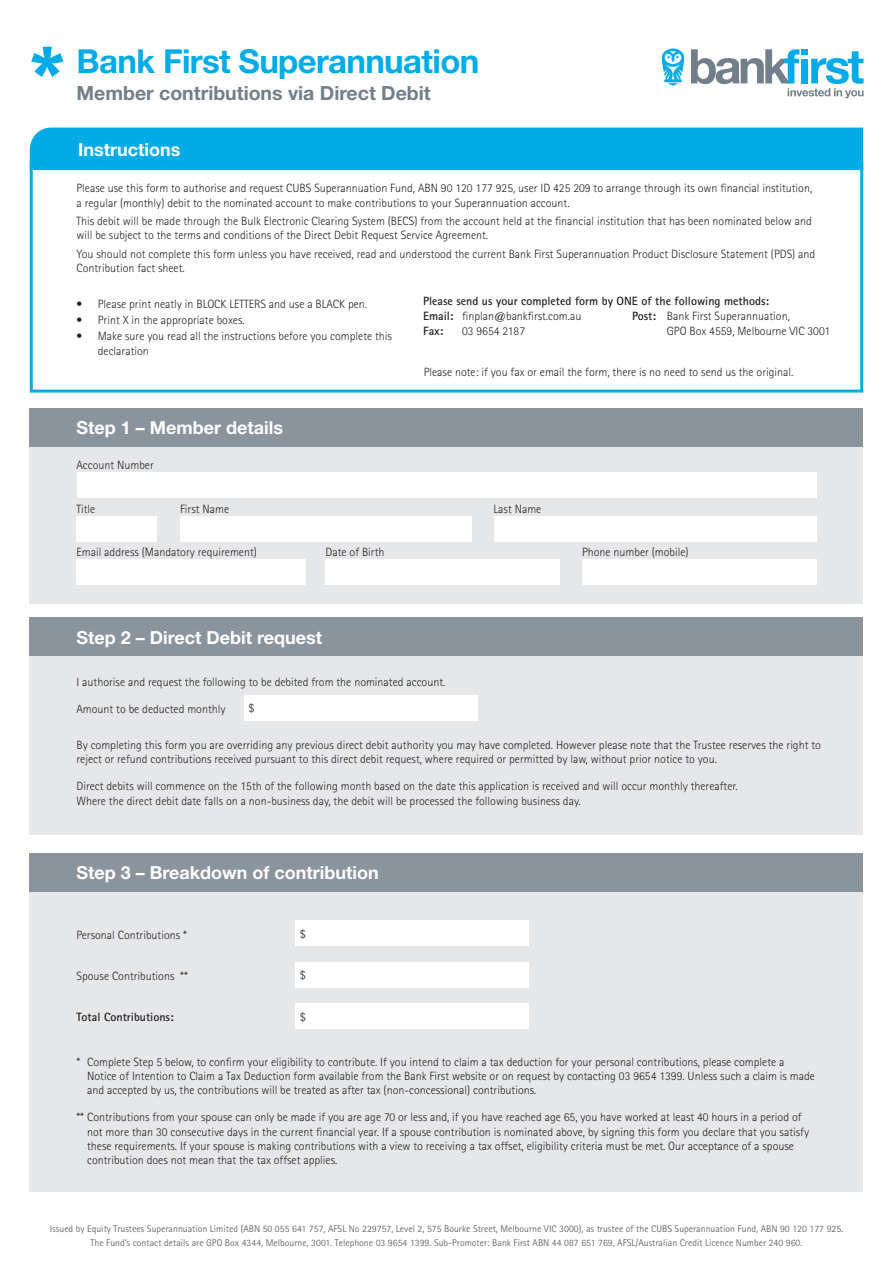
<style>
.page{position:relative;width:893px;height:1263px;background:#fff}
.page>*{position:absolute;margin:0;border:0;box-sizing:border-box;transform-origin:0 0}
.Main_head{font:700 33px "Helvetica Neue LT";letter-spacing:-.02em;color:#00abe7}
.New_Heading_1{font:700 19.5px "Helvetica Neue LT";color:#727f8a}
.New_Heading_1-2{font:700 18px "Helvetica Neue LT";color:#fff}
.Body_text{font:300 12px/14.2px "Rotis Sans Serif";color:#231f20}
.Body_text-2{font:700 12px "Rotis Sans Serif";color:#231f20}
.t1{font:9.75px/13.5px "Rotis Sans Serif";color:#6c6d70;text-align:center}
.s1{font-weight:700}
</style>
<div class="page">
<div style="left:30px;top:408px;width:833px;height:196px;background:#e6e7e9"></div>
<div style="left:77px;top:472px;width:739px;height:26px;background:#fff"></div>
<div style="left:77px;top:516px;width:80px;height:25px;background:#fff"></div>
<div style="left:180px;top:516px;width:292px;height:25px;background:#fff"></div>
<div style="left:494px;top:516px;width:322px;height:25px;background:#fff"></div>
<div style="left:77px;top:559px;width:229px;height:26px;background:#fff"></div>
<div style="left:326px;top:559px;width:234px;height:26px;background:#fff"></div>
<div style="left:582px;top:559px;width:234px;height:26px;background:#fff"></div>
<div style="left:30px;top:408px;width:833px;height:38px;background:#89949d"></div>
<div style="left:30px;top:618px;width:833px;height:216px;background:#e6e7e9"></div>
<div style="left:30px;top:853px;width:833px;height:338px;background:#e6e7e9"></div>
<div style="left:30px;top:618px;width:833px;height:38px;background:#89949d"></div>
<div style="left:30px;top:853px;width:833px;height:38px;background:#89949d"></div>
<div style="left:244px;top:695px;width:234px;height:25px;background:#fff"></div>
<div style="left:295px;top:921px;width:234px;height:25px;background:#fff"></div>
<div style="left:295px;top:962px;width:234px;height:25px;background:#fff"></div>
<div style="left:295px;top:1003px;width:234px;height:26px;background:#fff"></div>
<div style="left:30px;top:162px;width:833px;height:231px;border:3px solid #00abe7"></div>
<div style="left:30px;top:128px;width:833px;height:42px;background:#00abe7"></div>
<svg style="left:31px;top:47px;width:32px;height:30px"></svg>
<svg style="left:691px;top:49px;width:172px;height:49px"></svg>
<svg style="left:662px;top:48px;width:22px;height:38px"></svg>
<p class="Main_head" style="left:77px;top:41px;width:404px">Bank First Superannuation</p>
<p class="New_Heading_1" style="left:77px;top:81px;width:356px">Member contributions via Direct Debit</p>
<p class="New_Heading_1-2" style="left:78px;top:139px;width:104px">Instructions</p>
<p class="Body_text" style="left:77px;top:181px;width:737px">Please use this form to authorise and request CUBS Superannuation Fund, ABN 90 120 177 925, user ID 425 209 to arrange through its own financial institution, a regular (monthly) debit to the nominated account to make contributions to your Superannuation account.</p>
<p class="Body_text" style="left:77px;top:214px;width:737px">This debit will be made through the Bulk Electronic Clearing System (BECS) from the account held at the financial institution that has been nominated below and will be subject to the terms and conditions of the Direct Debit Request Service Agreement.</p>
<p class="Body_text" style="left:77px;top:247px;width:740px">You should not complete this form unless you have received, read and understood the current Bank First Superannuation Product Disclosure Statement (PDS) and<br>Contribution fact sheet.</p>
<p class="Body_text" style="left:77px;top:296px;width:292px">• Please print neatly in BLOCK LETTERS and use a BLACK pen.</p>
<p class="Body_text" style="left:77px;top:313px;width:170px">• Print X in the appropriate boxes.</p>
<p class="Body_text" style="left:98px;top:329px;width:296px;text-indent:-21px">• Make sure you read all the instructions before you complete this declaration</p>
<p class="New_Heading_1-2" style="left:77px;top:417px;width:208px">Step 1 – Member details</p>
<p class="Body_text-2" style="left:423px;top:293px;width:347px">Please send us your completed form by ONE of the following methods:</p>
<p class="Body_text" style="left:667px;top:309px;width:165px;text-indent:-35px"><span class="s1">Post:</span> Bank First Superannuation,<br>GPO Box 4559, Melbourne VIC 3001</p>
<p class="Body_text" style="left:424px;top:365px;width:371px">Please note: if you fax or email the form, there is no need to send us the original.</p>
<p class="Body_text" style="left:423px;top:309px;width:160px"><span class="s1">Email:</span> finplan@bankfirst.com.au<br><span class="s1">Fax:</span></p>
<p class="Body_text" style="left:462px;top:323px;width:65px">03 9654 2187</p>
<p class="Body_text" style="left:77px;top:458px;width:79px">Account Number</p>
<p class="Body_text" style="left:77px;top:501px;width:20px">Title</p>
<p class="Body_text" style="left:180px;top:501px;width:51px">First Name</p>
<p class="Body_text" style="left:494px;top:501px;width:49px">Last Name</p>
<p class="Body_text" style="left:77px;top:545px;width:182px">Email address (Mandatory requirement)</p>
<p class="Body_text" style="left:326px;top:545px;width:60px">Date of Birth</p>
<p class="Body_text" style="left:582px;top:545px;width:108px">Phone number (mobile)</p>
<p class="New_Heading_1-2" style="left:77px;top:626px;width:247px">Step 2 – Direct Debit request</p>
<p class="Body_text" style="left:77px;top:675px;width:370px">I authorise and request the following to be debited from the nominated account.</p>
<p class="Body_text" style="left:77px;top:702px;width:151px">Amount to be deducted monthly</p>
<p class="Body_text" style="left:249px;top:701px;width:8px">$</p>
<p class="Body_text" style="left:77px;top:738px;width:746px">By completing this form you are overriding any previous direct debit authority you may have completed. However please note that the Trustee reserves the right to reject or refund contributions received pursuant to this direct debit request, where required or permitted by law, without prior notice to you.</p>
<p class="Body_text" style="left:77px;top:779px;width:663px">Direct debits will commence on the 15th of the following month based on the date this application is received and will occur monthly thereafter.<br>Where the direct debit date falls on a non-business day, the debit will be processed the following business day.</p>
<p class="New_Heading_1-2" style="left:77px;top:862px;width:304px">Step 3 – Breakdown of contribution</p>
<p class="Body_text" style="left:77px;top:927px;width:112px">Personal Contributions *</p>
<p class="Body_text" style="left:300px;top:927px;width:8px">$</p>
<p class="Body_text" style="left:77px;top:969px;width:113px">Spouse Contributions **</p>
<p class="Body_text" style="left:300px;top:968px;width:8px">$</p>
<p class="Body_text-2" style="left:77px;top:1009px;width:99px">Total Contributions:</p>
<p class="Body_text" style="left:300px;top:1009px;width:8px">$</p>
<p class="Body_text" style="left:87px;top:1055px;width:729px;text-indent:-11px">* Complete Step 5 below, to confirm your eligibility to contribute. If you intend to claim a tax deduction for your personal contributions, please complete a<br>Notice of Intention to Claim a Tax Deduction form available from the Bank First website or on request by contacting 03 9654 1399. Unless such a claim is made and accepted by us, the contributions will be treated as after tax (non-concessional) contributions.</p>
<p class="Body_text" style="left:87px;top:1110px;width:723px;text-indent:-11px">** Contributions from your spouse can only be made if you are age 70 or less and, if you have reached age 65, you have worked at least 40 hours in a period of not more than 30 consecutive days in the current financial year. If a spouse contribution is nominated above, by signing this form you declare that you satisfy these requirements. If your spouse is making contributions with a view to receiving a tax offset, eligibility criteria must be met. Our acceptance of a spouse contribution does not mean that the tax offset applies.</p>
<p class="t1" style="left:50px;top:1222px;width:795px">Issued by Equity Trustees Superannuation Limited (ABN 50 055 641 757, AFSL No 229757, Level 2, 575 Bourke Street, Melbourne VIC 3000), as trustee of the CUBS Superannuation Fund, ABN 90 120 177 925.<br>The Fund’s contact details are GPO Box 4344, Melbourne, 3001. Telephone 03 9654 1399. Sub-Promoter: Bank First ABN 44 087 651 769, AFSL/Australian Credit Licence Number 240 960.</p>
</div>
